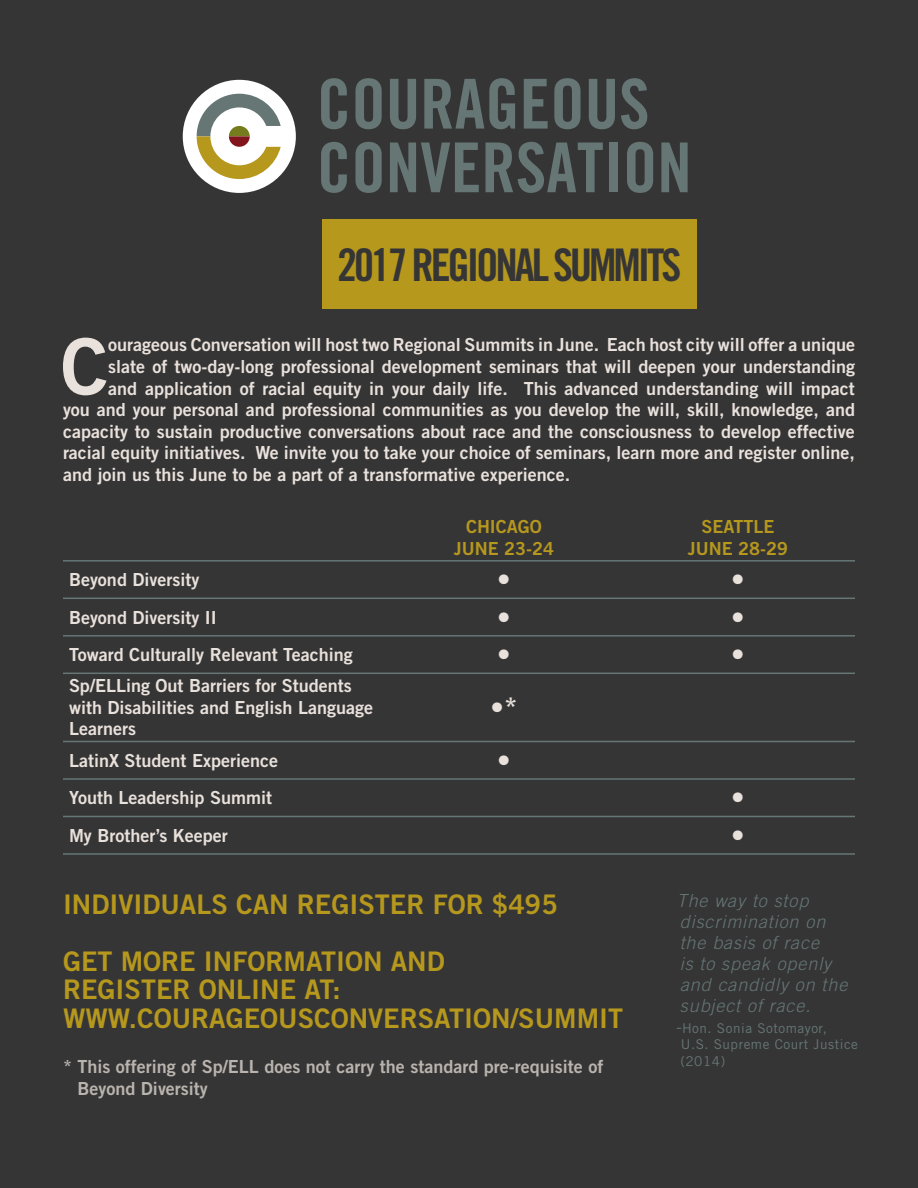
<style>
.page{position:relative;width:918px;height:1188px;background:#fff}
.page>*{position:absolute;margin:0;border:0;box-sizing:border-box;transform-origin:0 0}
.t1{font:77.85px "Trade Gothic LT Std Bd 2";color:#e9e1db}
.t2{font:45px "Trade Gothic LT Std Bd Cn 20";letter-spacing:-.07em;color:#363536}
.t3{font:27px "Trade Gothic LT Std Bd 2";color:#b6981d}
.t4{font:27px "Trade Gothic LT Std Bd 2";color:#e9e1db}
.t5{font:18px/21.6px "Trade Gothic LT Std Bd 2";color:#e9e1db}
.t6{font:italic 300 18px/21px "Trade Gothic LT Std";letter-spacing:.05em;color:#657675}
.t7{font:18px "Trade Gothic LT Std Bd 2";color:#bab4ae}
.t8{font:18px "Trade Gothic LT Std Bd 2";color:#b6981d}
.t9{font:13.5px/16.2px "Trade Gothic LT Std";letter-spacing:.04em;color:#657675}
.s1{color:#363536}
.s2{font-weight:300;font-style:italic;font-size:18px}
</style>
<div class="page">
<div style="left:1px;top:1px;width:916px;height:1186px;background:#363536"></div>
<svg style="left:321px;top:78px;width:26px;height:51px"></svg>
<svg style="left:356px;top:78px;width:26px;height:51px"></svg>
<svg style="left:390px;top:79px;width:26px;height:50px"></svg>
<svg style="left:424px;top:78px;width:91px;height:51px"></svg>
<svg style="left:524px;top:79px;width:24px;height:50px"></svg>
<svg style="left:554px;top:78px;width:27px;height:51px"></svg>
<svg style="left:589px;top:79px;width:26px;height:50px"></svg>
<svg style="left:621px;top:78px;width:26px;height:51px"></svg>
<svg style="left:321px;top:142px;width:26px;height:51px"></svg>
<svg style="left:356px;top:142px;width:26px;height:51px"></svg>
<svg style="left:390px;top:143px;width:89px;height:49px"></svg>
<svg style="left:486px;top:142px;width:117px;height:51px"></svg>
<div style="left:609px;top:143px;width:9px;height:49px;background:#657675"></div>
<svg style="left:627px;top:142px;width:26px;height:51px"></svg>
<svg style="left:661px;top:143px;width:27px;height:49px"></svg>
<div style="left:183px;top:80px;width:113px;height:113px;background:#fff;border-radius:50%"></div>
<svg style="left:197px;top:94px;width:84px;height:85px"></svg>
<div style="left:322px;top:219px;width:375px;height:90px;background:#b6981d"></div>
<hr style="left:63px;top:560px;width:324px;height:2px;background:#657675">
<hr style="left:387px;top:560px;width:234px;height:2px;background:#657675">
<hr style="left:621px;top:560px;width:234px;height:2px;background:#657675">
<hr style="left:63px;top:598px;width:324px;height:1px;background:#657675">
<hr style="left:387px;top:598px;width:234px;height:1px;background:#657675">
<hr style="left:621px;top:598px;width:234px;height:1px;background:#657675">
<hr style="left:63px;top:635px;width:324px;height:2px;background:#657675">
<hr style="left:387px;top:635px;width:234px;height:2px;background:#657675">
<hr style="left:621px;top:635px;width:234px;height:2px;background:#657675">
<hr style="left:63px;top:673px;width:324px;height:1px;background:#657675">
<hr style="left:387px;top:673px;width:234px;height:1px;background:#657675">
<hr style="left:621px;top:673px;width:234px;height:1px;background:#657675">
<hr style="left:63px;top:741px;width:324px;height:1px;background:#657675">
<hr style="left:387px;top:741px;width:234px;height:1px;background:#657675">
<hr style="left:621px;top:741px;width:234px;height:1px;background:#657675">
<hr style="left:63px;top:778px;width:324px;height:2px;background:#657675">
<hr style="left:387px;top:778px;width:234px;height:2px;background:#657675">
<hr style="left:621px;top:778px;width:234px;height:2px;background:#657675">
<hr style="left:63px;top:816px;width:324px;height:1px;background:#657675">
<hr style="left:387px;top:816px;width:234px;height:1px;background:#657675">
<hr style="left:621px;top:816px;width:234px;height:1px;background:#657675">
<hr style="left:63px;top:853px;width:324px;height:2px;background:#657675">
<hr style="left:387px;top:853px;width:234px;height:2px;background:#657675">
<hr style="left:621px;top:853px;width:234px;height:2px;background:#657675">
<p class="t2" style="left:337px;top:237px;width:346px">2017 REGIONAL SUMMITS</p>
<p class="t1" style="left:61px;top:319px;width:49px">C</p>
<p class="t5" style="left:108px;top:334px;width:748px">ourageous Conversation will host two Regional Summits in June. Each host city will offer a unique</p>
<p class="t5" style="left:108px;top:355px;width:748px">slate of two-day-long professional development seminars that will deepen your understanding</p>
<p class="t5" style="left:108px;top:377px;width:748px">and application of racial equity in your daily life. This advanced understanding will impact</p>
<p class="t5" style="left:63px;top:399px;width:794px">you and your personal and professional communities as you develop the will, skill, knowledge, and</p>
<p class="t5" style="left:63px;top:420px;width:793px">capacity to sustain productive conversations about race and the consciousness to develop effective</p>
<p class="t5" style="left:63px;top:442px;width:794px">racial equity initiatives. We invite you to take your choice of seminars, learn more and register online,</p>
<p class="t5" style="left:63px;top:463px;width:509px">and join us this June to be a part of a transformative experience.</p>
<p class="t8" style="left:466px;top:516px;width:77px">CHICAGO</p>
<p class="t8" style="left:454px;top:537px;width:102px">JUNE 23-24</p>
<p class="t8" style="left:701px;top:516px;width:75px">SEATTLE</p>
<p class="t8" style="left:688px;top:537px;width:102px">JUNE 28-29</p>
<p class="t5" style="left:69px;top:569px;width:132px">Beyond Diversity</p>
<p class="t4" style="left:497px;top:563px;width:15px">•</p>
<p class="t4" style="left:731px;top:563px;width:15px">•</p>
<p class="t5" style="left:69px;top:606px;width:149px">Beyond Diversity II</p>
<p class="t4" style="left:497px;top:600px;width:15px">•</p>
<p class="t4" style="left:731px;top:600px;width:15px">•</p>
<p class="t5" style="left:69px;top:644px;width:285px">Toward Culturally Relevant Teaching</p>
<p class="t4" style="left:497px;top:638px;width:15px">•</p>
<p class="t4" style="left:731px;top:638px;width:15px">•</p>
<p class="t5" style="left:69px;top:675px;width:306px">Sp/ELLing Out Barriers for Students with Disabilities and English Language<br>Learners</p>
<p class="t4" style="left:490px;top:691px;width:28px">•*</p>
<p class="t5" style="left:69px;top:749px;width:211px">LatinX Student Experience</p>
<p class="t4" style="left:497px;top:744px;width:15px">•</p>
<p class="t5" style="left:69px;top:787px;width:205px">Youth Leadership Summit</p>
<p class="t4" style="left:731px;top:781px;width:15px">•</p>
<p class="t5" style="left:69px;top:824px;width:160px">My Brother’s Keeper</p>
<p class="t4" style="left:731px;top:819px;width:15px">•</p>
<p class="t3" style="left:63px;top:887px;width:496px">INDIVIDUALS CAN REGISTER FOR $495</p>
<p class="t3" style="left:63px;top:944px;width:383px">GET MORE INFORMATION AND</p>
<p class="t3" style="left:63px;top:973px;width:279px">REGISTER ONLINE AT:</p>
<p class="t3" style="left:63px;top:1001px;width:562px">WWW.COURAGEOUSCONVERSATION/SUMMIT</p>
<p class="t7" style="left:63px;top:1056px;width:542px">* This offering of Sp/ELL does not carry the standard pre-requisite of</p>
<p class="t7" style="left:63px;top:1077px;width:146px"><span class="s1">*</span> Beyond Diversity</p>
<p class="t6" style="left:677px;top:891px;width:172px">The way to stop discrimination on the basis of race<br>is to speak openly and candidly on the subject of race.</p>
<p class="t9" style="left:675px;top:1020px;width:153px"><span class="s2">-</span>Hon. Sonia Sotomayor,</p>
<p class="t9" style="left:680px;top:1036px;width:179px">U.S. Supreme Court Justice (2014)</p>
</div>
